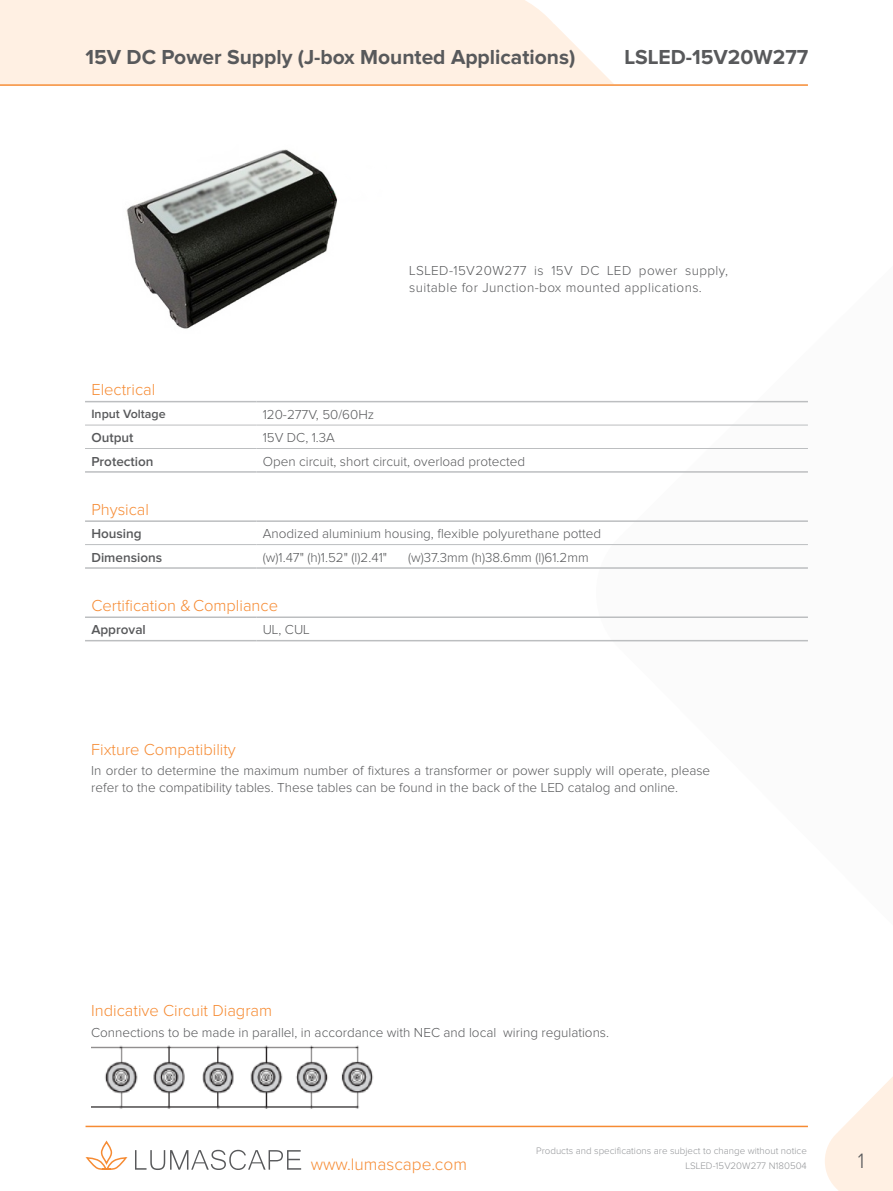
<style>
.page{position:relative;width:893px;height:1191px;background:#fff}
.page>*{position:absolute;margin:0;border:0;box-sizing:border-box;transform-origin:0 0}
.t1{font:300 21.6px "Proxima Nova";color:#58595b}
.t2{font:700 21px "Proxima Nova";color:#58595b}
.t3{font:300 17.25px "Proxima Nova";color:#f68b33}
.t4{font:300 16.5px "Proxima Nova";color:#f68b33}
.t5{font:300 13.5px/16.2px "Proxima Nova";color:#58595b}
.t6{font:300 13.5px/16.2px "Proxima Nova";letter-spacing:.03em;color:#58595b}
.t7{font:600 13.5px "Proxima Nova";color:#58595b}
.t8{font:600 12.45px "Proxima Nova";color:#58595b}
.t9{font:300 9.75px "Proxima Nova";color:#939598}
</style>
<div class="page">
<div style="left:0;top:0;width:614px;height:84px;background:#fff0e3"></div>
<hr style="left:0;top:84px;width:808px;height:2px;background:#f68b33">
<hr style="left:86px;top:1125px;width:722px;height:2px;background:#f68b33">
<svg style="left:825px;top:1077px;width:68px;height:114px"></svg>
<svg style="left:85px;top:1140px;width:43px;height:30px"></svg>
<svg style="left:135px;top:1149px;width:166px;height:21px"></svg>
<hr style="left:85px;top:425px;width:171px;height:1px;background:#bcbec0">
<hr style="left:256px;top:425px;width:552px;height:1px;background:#bcbec0">
<hr style="left:85px;top:401px;width:171px;height:1px;background:#bcbec0">
<hr style="left:256px;top:401px;width:552px;height:1px;background:#bcbec0">
<hr style="left:85px;top:471px;width:171px;height:2px;background:#bcbec0">
<hr style="left:256px;top:471px;width:552px;height:2px;background:#bcbec0">
<hr style="left:85px;top:567px;width:171px;height:2px;background:#bcbec0">
<hr style="left:256px;top:567px;width:552px;height:2px;background:#bcbec0">
<hr style="left:85px;top:616px;width:171px;height:2px;background:#bcbec0">
<hr style="left:256px;top:616px;width:552px;height:2px;background:#bcbec0">
<hr style="left:85px;top:448px;width:171px;height:1px;background:#bcbec0">
<hr style="left:256px;top:448px;width:552px;height:1px;background:#bcbec0">
<hr style="left:85px;top:520px;width:171px;height:2px;background:#bcbec0">
<hr style="left:256px;top:520px;width:552px;height:2px;background:#bcbec0">
<hr style="left:85px;top:544px;width:171px;height:1px;background:#bcbec0">
<hr style="left:256px;top:544px;width:552px;height:1px;background:#bcbec0">
<hr style="left:85px;top:640px;width:171px;height:1px;background:#bcbec0">
<hr style="left:256px;top:640px;width:552px;height:1px;background:#bcbec0">
<img style="left:126px;top:149px;width:211px;height:180px">
<img style="left:91px;top:1045px;width:283px;height:64px">
<h2 class="t2" style="left:85px;top:47px;width:491px">15V DC Power Supply (J-box Mounted Applications)</h2>
<h2 class="t2" style="left:624px;top:47px;width:186px">LSLED-15V20W277</h2>
<p class="t6" style="left:409px;top:263px;width:320px">LSLED-15V20W277 is 15V DC LED power supply, suitable for Junction-box mounted applications.</p>
<p class="t4" style="left:91px;top:382px;width:65px">Electrical</p>
<p class="t8" style="left:91px;top:408px;width:76px">Input Voltage</p>
<p class="t5" style="left:263px;top:407px;width:113px">120-277V, 50/60Hz</p>
<p class="t7" style="left:91px;top:431px;width:44px">Output</p>
<p class="t5" style="left:263px;top:430px;width:74px">15V DC, 1.3A</p>
<p class="t7" style="left:91px;top:455px;width:64px">Protection</p>
<p class="t5" style="left:263px;top:453px;width:264px">Open circuit, short circuit, overload protected</p>
<p class="t4" style="left:91px;top:502px;width:59px">Physical</p>
<p class="t7" style="left:91px;top:527px;width:52px">Housing</p>
<p class="t5" style="left:263px;top:526px;width:340px">Anodized aluminium housing, flexible polyurethane potted</p>
<p class="t7" style="left:91px;top:551px;width:72px">Dimensions</p>
<p class="t5" style="left:263px;top:549px;width:126px">(w)1.47" (h)1.52" (l)2.41"</p>
<p class="t5" style="left:408px;top:549px;width:182px">(w)37.3mm (h)38.6mm (l)61.2mm</p>
<p class="t4" style="left:91px;top:598px;width:188px">Certification &amp;Compliance</p>
<p class="t7" style="left:91px;top:623px;width:56px">Approval</p>
<p class="t5" style="left:263px;top:622px;width:49px">UL, CUL</p>
<p class="t4" style="left:91px;top:742px;width:146px">Fixture Compatibility</p>
<p class="t5" style="left:91px;top:763px;width:620px">In order to determine the maximum number of fixtures a transformer or power supply will operate, please refer to the compatibility tables. These tables can be found in the back of the LED catalog and online.</p>
<p class="t4" style="left:91px;top:1003px;width:182px">Indicative Circuit Diagram</p>
<p class="t5" style="left:91px;top:1024px;width:519px">Connections to be made in parallel, in accordance with NEC and local wiring regulations.</p>
<p class="t9" style="left:536px;top:1145px;width:272px">Products and specifications are subject to change without notice</p>
<p class="t3" style="left:311px;top:1156px;width:158px">www.lumascape.com</p>
<h1 class="t1" style="left:858px;top:1151px;width:8px">1</h1>
<p class="t9" style="left:685px;top:1161px;width:123px">LSLED-15V20W277 N180504</p>
</div>
